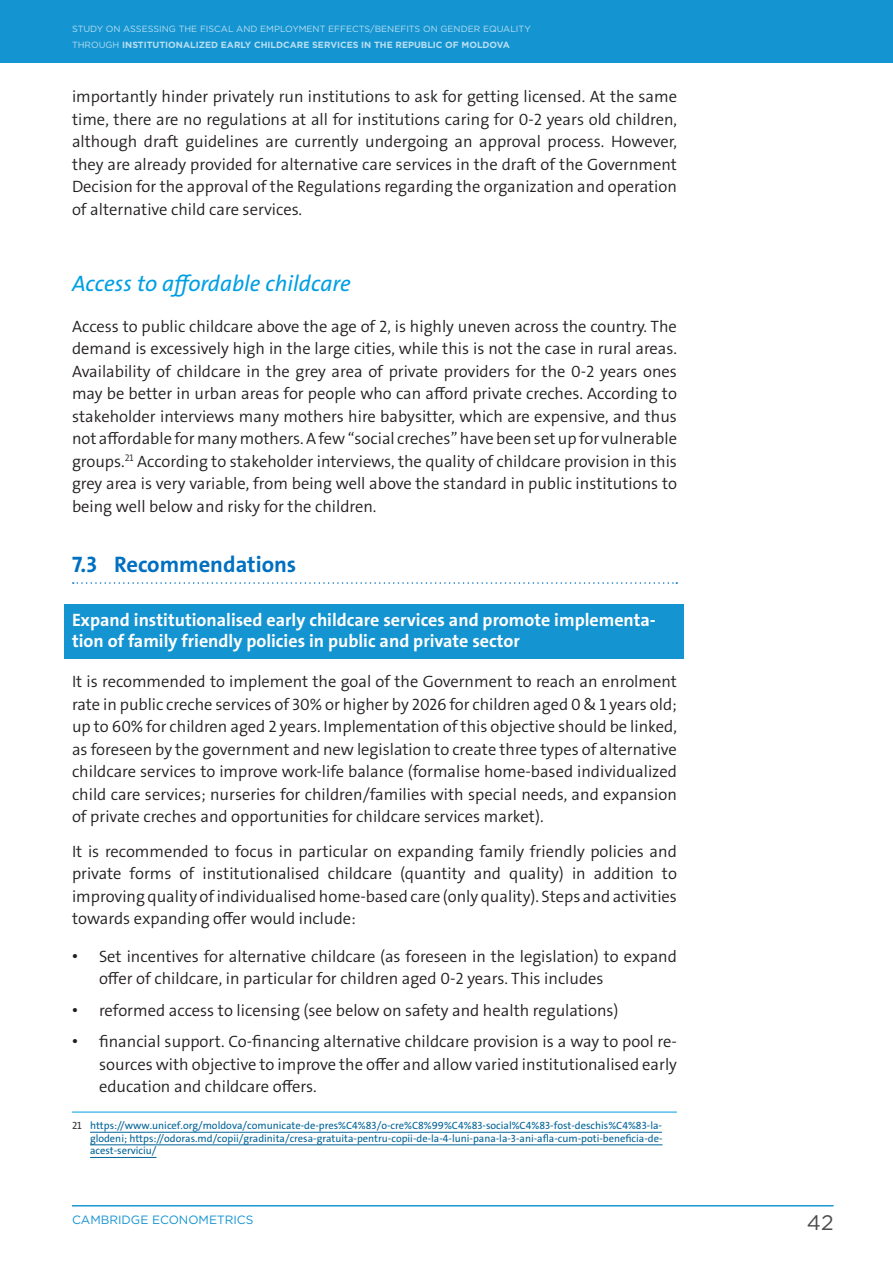
<style>
.page{position:relative;width:893px;height:1263px;background:#fff}
.page>*{position:absolute;margin:0;border:0;box-sizing:border-box;transform-origin:0 0}
.CAPITOL{font:italic 22.5px "The Sans";color:#009fe3}
.Subheader{font:700 22.5px "The Sans";color:#0070c0}
.t1{font:21px "Gotham";color:#4b4c4d}
.SELECTED{font:700 18px/21px "The Sans";color:#fff}
.t2{font:300 16.5px/22.5px "The Sans";color:#231f20;text-align:justify}
.t3{font:12px "Gotham";color:#1494d1}
.Footnote_text{font:10.5px/12.6px "The Sans";color:#006398;text-align:justify}
.t4{font:9px/16.5px "Gotham";color:#fff}
.s1{font-weight:700}
.s2{font-family:"Arial";font-weight:400}
.s3{color:#333}
</style>
<div class="page">
<div style="left:0;top:0;width:892px;height:63px;background:#1494d1"></div>
<hr style="left:892px;top:0;width:1px;height:63px;background:#1494d1">
<hr style="left:72px;top:1205px;width:762px;height:1px;background:#1494d1">
<svg style="left:73px;top:582px;width:604px;height:2px"></svg>
<div style="left:64px;top:605px;width:620px;height:54px;background:#1494d1"></div>
<hr style="left:72px;top:1112px;width:605px;height:1px;background:#009fe3">
<hr style="left:90px;top:1132px;width:572px;height:1px;background:#006398">
<hr style="left:90px;top:1144px;width:572px;height:1px;background:#006398">
<hr style="left:90px;top:1157px;width:66px;height:1px;background:#006398">
<p class="t4" style="left:72px;top:20px;width:460px">STUDY ON ASSESSING THE FISCAL AND EMPLOYMENT EFFECTS/BENEFITS ON GENDER EQUALITY<br>THROUGH <span class="s1">INSTITUTIONALIZED EARLY CHILDCARE SERVICES IN THE REPUBLIC OF MOLDOVA</span></p>
<p class="t2" style="left:72px;top:86px;width:606px">importantly hinder privately run institutions to ask for getting licensed. At the same time, there are no regulations at all for institutions caring for 0-2 years old children, although draft guidelines are currently undergoing an approval process. However, they are already provided for alternative care services in the draft of the Government Decision for the approval of the Regulations regarding the organization and operation of alternative child care services.</p>
<p class="CAPITOL" style="left:72px;top:269px;width:280px">Access to affordable childcare</p>
<p class="t2" style="left:72px;top:315px;width:607px">Access to public childcare above the age of 2, is highly uneven across the country. The demand is excessively high in the large cities, while this is not the case in rural areas.<br>Availability of childcare in the grey area of private providers for the 0-2 years ones may be better in urban areas for people who can afford private creches. According to stakeholder interviews many mothers hire babysitter, which are expensive, and thus not affordable formanymothers.Afew“social creches” have been set up for vulnerable groups.<sup>21</sup> According to stakeholder interviews, the quality of childcare provision in this grey area is very variable, from being well above the standard in public institutions to being well below and risky for the children.</p>
<p class="Subheader" style="left:72px;top:550px;width:226px">7.3 Recommendations</p>
<p class="SELECTED" style="left:72px;top:609px;width:585px">Expand institutionalised early childcare services and promote implementa&shy;tion of family friendly policies in public and private sector</p>
<p class="t2" style="left:72px;top:671px;width:606px">It is recommended to implement the goal of the Government to reach an enrolment rate in public creche services of 30% or higher by 2026 for children aged 0 &amp; 1 years old; up to 60% for children aged 2 years. Implementation of this objective should be linked, as foreseen by the government and new legislation to create three types of alternative childcare services to improve work-life balance (formalise home-based individualized child care services; nurseries for children/families with special needs, and expansion of private creches and opportunities for childcare services market).</p>
<p class="t2" style="left:72px;top:840px;width:606px">It is recommended to focus in particular on expanding family friendly policies and private forms of institutionalised childcare (quantity and quality) in addition to improving quality ofindividualised home-based care (only quality). Steps and activities towards expanding offer would include:</p>
<p class="t2" style="left:99px;top:945px;width:579px;text-indent:-27px"><span class="s2">•</span> Set incentives for alternative childcare (as foreseen in the legislation) to expand offer of childcare, in particular for children aged 0-2 years. This includes</p>
<p class="t2" style="left:72px;top:999px;width:548px"><span class="s2">•</span> reformed access to licensing (see below on safety and health regulations)</p>
<p class="t2" style="left:99px;top:1031px;width:579px;text-indent:-27px"><span class="s2">•</span> financial support. Co-financing alternative childcare provision is a way to pool re&shy;sources with objective to improve the offer and allow varied institutionalised early education and childcare offers.</p>
<p class="Footnote_text" style="left:90px;top:1119px;width:574px;text-indent:-18px"><span class="s3">21</span> https://www.unicef.org/moldova/comunicate-de-pres%C4%83/o-cre%C8%99%C4%83-social%C4%83-fost-deschis%C4%83-la&shy;glodeni; https://odoras.md/copii/gradinita/cresa-gratuita-pentru-copii-de-la-4-luni-pana-la-3-ani-afla-cum-poti-beneficia-de&shy;acest-serviciu/</p>
<p class="t3" style="left:72px;top:1212px;width:183px">CAMBRIDGE ECONOMETRICS</p>
<p class="t1" style="left:807px;top:1209px;width:28px">42</p>
</div>
